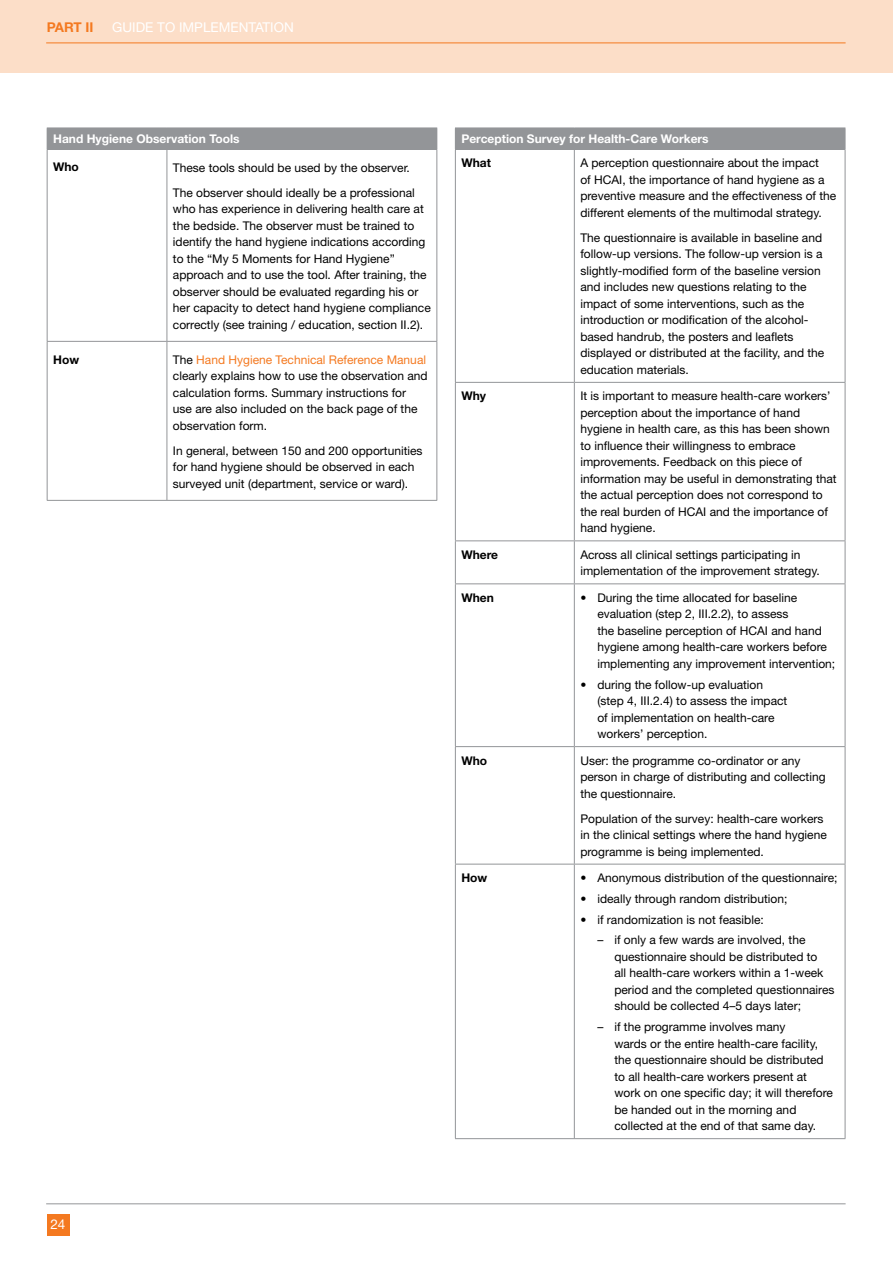
<style>
.page{position:relative;width:893px;height:1263px;background:#fff}
.page>*{position:absolute;margin:0;border:0;box-sizing:border-box;transform-origin:0 0}
.t1{font:13.5px "Helvetica Neue";color:#fff}
.t2{font:700 13.5px "Helvetica Neue";letter-spacing:-.01em;color:#f47920}
.t3{font:12px/16.5px "Helvetica Neue";color:#000}
.t4{font:700 12px "Helvetica Neue";color:#fff}
.t5{font:700 12px "Helvetica Neue";color:#000}
.s1{color:#f47920}
</style>
<div class="page">
<hr style="left:46px;top:1203px;width:800px;height:1px;background:#939598">
<div style="left:47px;top:1214px;width:22px;height:21px;background:#f47920"></div>
<div style="left:0;top:0;width:893px;height:72px;background:#fcdec8"></div>
<hr style="left:46px;top:43px;width:800px;height:1px;background:#f47920">
<div style="left:47px;top:128px;width:390px;height:21px;background:#939598"></div>
<hr style="left:47px;top:149px;width:390px;height:1px;background:#939598">
<hr style="left:47px;top:150px;width:1px;height:191px;background:#939598">
<hr style="left:167px;top:150px;width:1px;height:191px;background:#939598">
<hr style="left:436px;top:150px;width:1px;height:191px;background:#939598">
<hr style="left:47px;top:341px;width:120px;height:1px;background:#939598">
<hr style="left:47px;top:342px;width:1px;height:158px;background:#939598">
<hr style="left:167px;top:341px;width:270px;height:1px;background:#939598">
<hr style="left:167px;top:342px;width:1px;height:158px;background:#939598">
<hr style="left:436px;top:342px;width:1px;height:158px;background:#939598">
<hr style="left:47px;top:500px;width:390px;height:1px;background:#939598">
<div style="left:455px;top:128px;width:390px;height:21px;background:#939598"></div>
<hr style="left:455px;top:150px;width:1px;height:232px;background:#939598">
<hr style="left:574px;top:150px;width:1px;height:232px;background:#939598">
<hr style="left:845px;top:150px;width:1px;height:232px;background:#939598">
<hr style="left:455px;top:382px;width:119px;height:1px;background:#939598">
<hr style="left:455px;top:383px;width:1px;height:157px;background:#939598">
<hr style="left:574px;top:382px;width:271px;height:1px;background:#939598">
<hr style="left:574px;top:383px;width:1px;height:157px;background:#939598">
<hr style="left:845px;top:383px;width:1px;height:157px;background:#939598">
<hr style="left:455px;top:540px;width:119px;height:1px;background:#939598">
<hr style="left:455px;top:541px;width:1px;height:42px;background:#939598">
<hr style="left:574px;top:540px;width:271px;height:1px;background:#939598">
<hr style="left:574px;top:541px;width:1px;height:42px;background:#939598">
<hr style="left:845px;top:541px;width:1px;height:42px;background:#939598">
<hr style="left:455px;top:583px;width:119px;height:1px;background:#939598">
<hr style="left:455px;top:584px;width:1px;height:162px;background:#939598">
<hr style="left:574px;top:583px;width:271px;height:1px;background:#939598">
<hr style="left:574px;top:584px;width:1px;height:162px;background:#939598">
<hr style="left:845px;top:584px;width:1px;height:162px;background:#939598">
<svg style="left:845px;top:128px;width:1px;height:21px"></svg>
<hr style="left:455px;top:149px;width:390px;height:1px;background:#939598">
<hr style="left:455px;top:746px;width:119px;height:1px;background:#939598">
<hr style="left:455px;top:747px;width:1px;height:117px;background:#939598">
<hr style="left:574px;top:746px;width:271px;height:1px;background:#939598">
<hr style="left:574px;top:747px;width:1px;height:117px;background:#939598">
<hr style="left:845px;top:747px;width:1px;height:117px;background:#939598">
<hr style="left:455px;top:864px;width:119px;height:1px;background:#939598">
<hr style="left:455px;top:864px;width:1px;height:274px;background:#939598">
<hr style="left:574px;top:864px;width:271px;height:1px;background:#939598">
<hr style="left:574px;top:864px;width:1px;height:274px;background:#939598">
<hr style="left:845px;top:864px;width:1px;height:274px;background:#939598">
<hr style="left:455px;top:1138px;width:390px;height:1px;background:#939598">
<p class="t2" style="left:47px;top:22px;width:48px">PART II</p>
<p class="t1" style="left:112px;top:22px;width:183px">GUIDE TO IMPLEMENTATION</p>
<p class="t4" style="left:53px;top:135px;width:188px">Hand Hygiene Observation Tools</p>
<p class="t5" style="left:53px;top:163px;width:27px">Who</p>
<p class="t3" style="left:173px;top:156px;width:244px;line-height:25px">These tools should be used by the observer.<br>The observer should ideally be a professional</p>
<p class="t3" style="left:173px;top:202px;width:259px">who has experience in delivering health care at the bedside. The observer must be trained to identify the hand hygiene indications according to the “My 5 Moments for Hand Hygiene” approach and to use the tool. After training, the observer should be evaluated regarding his or her capacity to detect hand hygiene compliance correctly (see training / education, section II.2).</p>
<p class="t5" style="left:53px;top:355px;width:27px">How</p>
<p class="t3" style="left:173px;top:352px;width:256px">The <span class="s1">Hand Hygiene Technical Reference Manual </span>clearly explains how to use the observation and calculation forms. Summary instructions for use are also included on the back page of the observation form.</p>
<p class="t3" style="left:173px;top:443px;width:251px">In general, between 150 and 200 opportunities for hand hygiene should be observed in each surveyed unit (department, service or ward).</p>
<p class="t4" style="left:461px;top:135px;width:249px">Perception Survey for Health-Care Workers</p>
<p class="t5" style="left:461px;top:159px;width:31px">What</p>
<p class="t3" style="left:580px;top:156px;width:258px">A perception questionnaire about the impact<br>of HCAI, the importance of hand hygiene as a preventive measure and the effectiveness of the different elements of the multimodal strategy.</p>
<p class="t3" style="left:580px;top:230px;width:246px">The questionnaire is available in baseline and follow-up versions. The follow-up version is a slightly-modified form of the baseline version and includes new questions relating to the impact of some interventions, such as the introduction or modification of the alcohol&shy;based handrub, the posters and leaflets displayed or distributed at the facility, and the education materials.</p>
<p class="t5" style="left:461px;top:392px;width:26px">Why</p>
<p class="t3" style="left:580px;top:389px;width:258px">It is important to measure health-care workers’ perception about the importance of hand hygiene in health care, as this has been shown to influence their willingness to embrace improvements. Feedback on this piece of information may be useful in demonstrating that the actual perception does not correspond to the real burden of HCAI and the importance of hand hygiene.</p>
<p class="t5" style="left:461px;top:550px;width:38px">Where</p>
<p class="t3" style="left:580px;top:547px;width:241px">Across all clinical settings participating in implementation of the improvement strategy.</p>
<p class="t5" style="left:461px;top:593px;width:34px">When</p>
<p class="t3" style="left:597px;top:590px;width:239px;text-indent:-17px">• During the time allocated for baseline evaluation (step 2, III.2.2), to assess<br>the baseline perception of HCAI and hand hygiene among health-care workers before implementing any improvement intervention;</p>
<p class="t3" style="left:597px;top:677px;width:192px;text-indent:-17px">• during the follow-up evaluation (step 4, III.2.4) to assess the impact of implementation on health-care workers’ perception.</p>
<p class="t5" style="left:461px;top:756px;width:27px">Who</p>
<p class="t3" style="left:580px;top:753px;width:247px">User: the programme co-ordinator or any person in charge of distributing and collecting the questionnaire.</p>
<p class="t3" style="left:580px;top:811px;width:248px">Population of the survey: health-care workers in the clinical settings where the hand hygiene programme is being implemented.</p>
<p class="t5" style="left:461px;top:873px;width:27px">How</p>
<p class="t3" style="left:580px;top:871px;width:259px">• Anonymous distribution of the questionnaire;</p>
<p class="t3" style="left:580px;top:891px;width:209px">• ideally through random distribution;</p>
<p class="t3" style="left:580px;top:912px;width:185px">• if randomization is not feasible:</p>
<p class="t3" style="left:614px;top:933px;width:222px;text-indent:-17px">– if only a few wards are involved, the questionnaire should be distributed to<br>all health-care workers within a 1-week period and the completed questionnaires should be collected 4–5 days later;</p>
<p class="t3" style="left:614px;top:1020px;width:220px;text-indent:-17px">– if the programme involves many<br>wards or the entire health-care facility, the questionnaire should be distributed to all health-care workers present at work on one specific day; it will therefore be handed out in the morning and collected at the end of that same day.</p>
<p class="t1" style="left:50px;top:1219px;width:17px">24</p>
</div>
